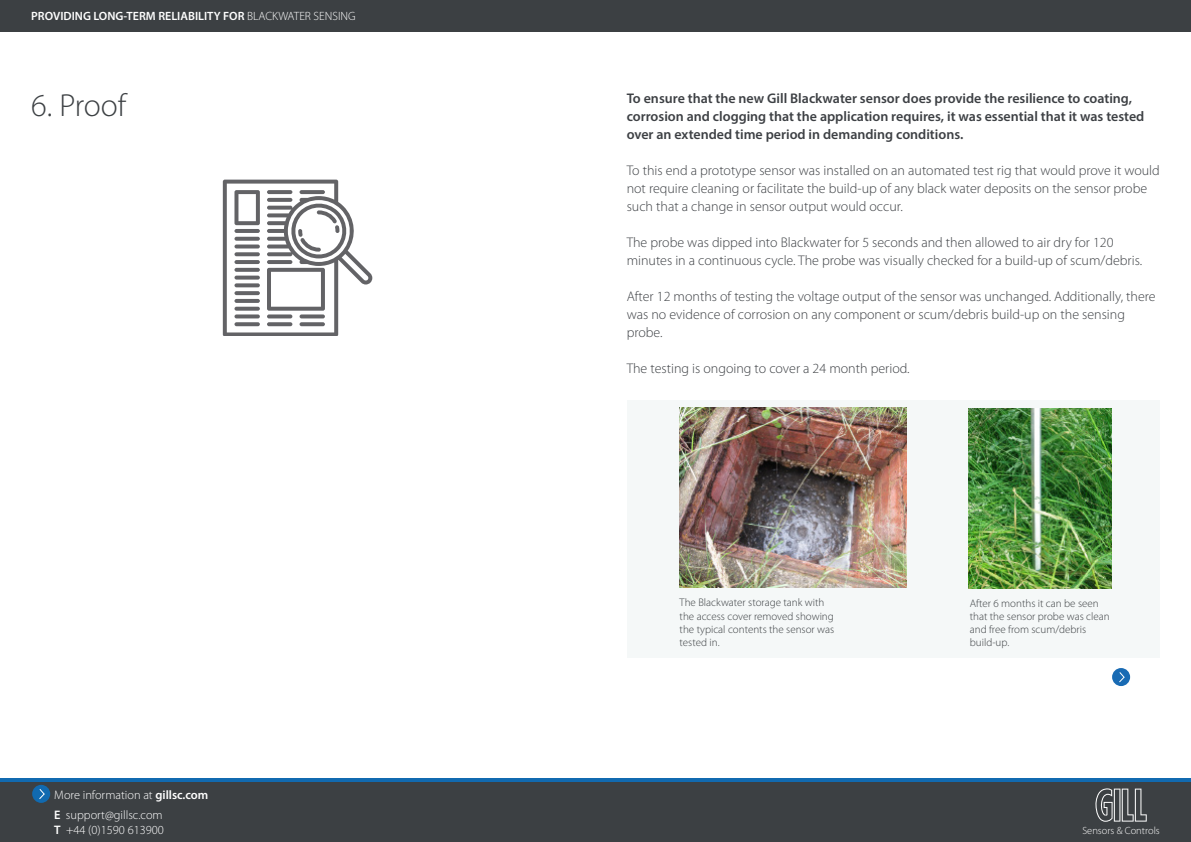
<style>
.page{position:relative;width:1191px;height:842px;background:#fff}
.page>*{position:absolute;margin:0;border:0;box-sizing:border-box;transform-origin:0 0}
.t1{font:300 32px "Myriad Pro";letter-spacing:-.005em;color:#3c4043}
.t2{font:300 14px "Myriad Pro";color:#3d4044}
.t3{font:600 14px/18px "Myriad Pro";color:#3d4044}
.t4{font:300 12.4px/20.9px "Myriad Pro";color:#fff}
.t5{font:600 12px "Myriad Pro";color:#fff}
.t6{font:300 11px/13.2px "Myriad Pro";color:#3c4043}
.t7{font:300 10.4px "Myriad Pro";color:#fff}
.s1{font-weight:300}
.s2{font-weight:600}
</style>
<div class="page">
<div style="left:0;top:0;width:1191px;height:31px;background:#3c4043"></div>
<div style="left:0;top:780px;width:1191px;height:62px;background:#3c4043"></div>
<div style="left:32px;top:785px;width:18px;height:18px;background:#116ab0;border-radius:50%"></div>
<svg style="left:39px;top:789px;width:6px;height:10px"></svg>
<svg style="left:1095px;top:788px;width:51px;height:34px"></svg>
<hr style="left:0;top:778px;width:1191px;height:3px;background:#116ab0">
<div style="left:626px;top:400px;width:533px;height:258px;background:#f5f8f8"></div>
<img style="left:969px;top:409px;width:143px;height:180px">
<img style="left:679px;top:407px;width:227px;height:180px">
<div style="left:1112px;top:668px;width:18px;height:18px;background:#196bb4;border-radius:50%"></div>
<svg style="left:1119px;top:672px;width:6px;height:11px"></svg>
<svg style="left:223px;top:180px;width:149px;height:156px"></svg>
<svg style="left:267px;top:314px;width:25px;height:4px"></svg>
<svg style="left:267px;top:322px;width:25px;height:4px"></svg>
<svg style="left:299px;top:190px;width:26px;height:4px"></svg>
<svg style="left:299px;top:314px;width:26px;height:4px"></svg>
<svg style="left:299px;top:322px;width:26px;height:4px"></svg>
<p class="t5" style="left:31px;top:8px;width:326px">PROVIDING LONG-TERM RELIABILITY FOR <span class="s1">BLACKWATER SENSING</span></p>
<p class="t1" style="left:31px;top:86px;width:97px">6. Proof</p>
<p class="t3" style="left:626px;top:89px;width:519px">To ensure that the new Gill Blackwater sensor does provide the resilience to coating, corrosion and clogging that the application requires, it was essential that it was tested</p>
<p class="t3" style="left:626px;top:125px;width:338px">over an extended time period in demanding conditions.</p>
<p class="t2" style="left:626px;top:162px;width:535px">To this end a prototype sensor was installed on an automated test rig that would prove it would</p>
<p class="t2" style="left:626px;top:180px;width:522px">not require cleaning or facilitate the build-up of any black water deposits on the sensor probe</p>
<p class="t2" style="left:626px;top:198px;width:278px">such that a change in sensor output would occur.</p>
<p class="t2" style="left:626px;top:234px;width:488px">The probe was dipped into Blackwater for 5 seconds and then allowed to air dry for 120</p>
<p class="t2" style="left:626px;top:252px;width:517px">minutes in a continuous cycle. The probe was visually checked for a build-up of scum/debris.</p>
<p class="t2" style="left:626px;top:288px;width:530px">After 12 months of testing the voltage output of the sensor was unchanged. Additionally, there</p>
<p class="t2" style="left:626px;top:306px;width:500px">was no evidence of corrosion on any component or scum/debris build-up on the sensing</p>
<p class="t2" style="left:626px;top:324px;width:37px">probe.</p>
<p class="t2" style="left:626px;top:360px;width:284px">The testing is ongoing to cover a 24 month period.</p>
<p class="t6" style="left:679px;top:596px;width:156px">The Blackwater storage tank with the access cover removed showing the typical contents the sensor was tested in.</p>
<p class="t6" style="left:969px;top:596px;width:141px">After 6 months it can be seen that the sensor probe was clean and free from scum/debris build-up.</p>
<p class="t4" style="left:54px;top:784px;width:156px">More information at <span class="s2">gillsc.com<br>E</span> support@gillsc.com</p>
<p class="t4" style="left:54px;top:819px;width:111px"><span class="s2">T</span> +44 (0)1590 613900</p>
<p class="t7" style="left:1082px;top:824px;width:79px">Sensors &amp; Controls</p>
</div>
